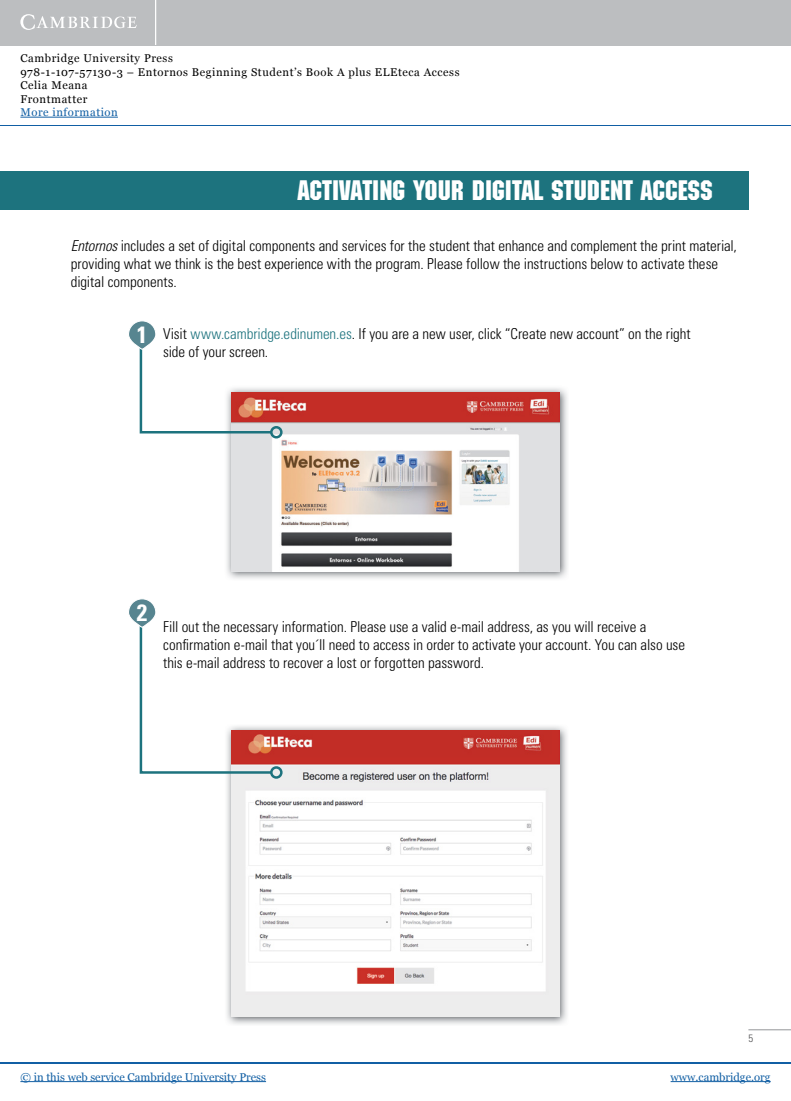
<style>
.page{position:relative;width:791px;height:1101px;background:#fff}
.page>*{position:absolute;margin:0;border:0;box-sizing:border-box;transform-origin:0 0}
.t1{font:27.5px "Machine Std";color:#fff}
.t2{font:700 condensed 23.5px "Univers LT Std";color:#fff}
.t3{font:300 condensed 15px/18px "Univers LT Std";color:#000}
.t4{font:11.25px/13.4px "Georgia";letter-spacing:.05em;color:#000}
.t5{font:11.25px "Georgia";color:#115fa4}
.t6{font:11.25px "Georgia";letter-spacing:.05em;color:#115fa4}
.t7{font:300 condensed 10.62px "Univers LT Std";color:#4d4d4f}
.s1{font-style:italic}
.s2{color:#1d737e}
</style>
<div class="page">
<div style="left:0;top:0;width:790px;height:45px;background:#bcbec0"></div>
<hr style="left:155px;top:0;width:1px;height:45px;background:#fff">
<svg style="left:20px;top:14px;width:117px;height:16px"></svg>
<hr style="left:20px;top:117px;width:98px;height:1px;background:#115fa4">
<hr style="left:0;top:125px;width:790px;height:1px;background:#115fa4">
<hr style="left:0;top:1062px;width:790px;height:1px;background:#115fa4">
<hr style="left:20px;top:1081px;width:246px;height:1px;background:#115fa4">
<hr style="left:670px;top:1081px;width:100px;height:1px;background:#115fa4">
<img style="left:226px;top:388px;width:342px;height:191px">
<img style="left:231px;top:392px;width:328px;height:179px">
<img style="left:226px;top:726px;width:341px;height:299px">
<img style="left:231px;top:731px;width:328px;height:285px">
<svg style="left:139px;top:350px;width:135px;height:85px"></svg>
<div style="left:270px;top:426px;width:12px;height:12px;border:2px solid #1d737e;border-radius:50%"></div>
<svg style="left:139px;top:628px;width:135px;height:147px"></svg>
<div style="left:270px;top:766px;width:12px;height:12px;border:2px solid #1d737e;border-radius:50%"></div>
<svg style="left:128px;top:321px;width:28px;height:28px"></svg>
<div style="left:128px;top:320px;width:28px;height:30px;border:1px solid #fff;border-radius:50%"></div>
<svg style="left:128px;top:599px;width:28px;height:28px"></svg>
<div style="left:128px;top:598px;width:28px;height:30px;border:1px solid #fff;border-radius:50%"></div>
<div style="left:0;top:171px;width:748px;height:39px;background:#1d737e"></div>
<hr style="left:748px;top:1029px;width:42px;height:1px;background:#939598">
<p class="t4" style="left:20px;top:51px;width:440px">Cambridge University Press<br>978-1-107-57130-3 – Entornos Beginning Student’s Book A plus ELEteca Access<br>Celia Meana<br>Frontmatter</p>
<p class="t6" style="left:20px;top:104px;width:99px">More information</p>
<h1 class="t1" style="left:298px;top:175px;width:416px">ACTIVATING YOUR DIGITAL STUDENT ACCESS</h1>
<p class="t3" style="left:71px;top:237px;width:667px"><span class="s1">Entornos</span> includes a set of digital components and services for the student that enhance and complement the print material, providing what we think is the best experience with the program. Please follow the instructions below to activate these digital components.</p>
<p class="t3" style="left:163px;top:325px;width:528px">Visit <span class="s2">www.cambridge.edinumen.es</span>. If you are a new user, click “Create new account” on the right side of your screen.</p>
<h2 class="t2" style="left:137px;top:320px;width:12px">1</h2>
<h2 class="t2" style="left:137px;top:598px;width:12px">2</h2>
<p class="t3" style="left:163px;top:617px;width:523px">Fill out the necessary information. Please use a valid e-mail address, as you will receive a confirmation e-mail that you´ll need to access in order to activate your account. You can also use this e-mail address to recover a lost or forgotten password.</p>
<p class="t7" style="left:748px;top:1031px;width:6px">5</p>
<p class="t5" style="left:20px;top:1068px;width:247px">© in this web service Cambridge University Press</p>
<p class="t5" style="left:670px;top:1068px;width:101px">www.cambridge.org</p>
</div>
